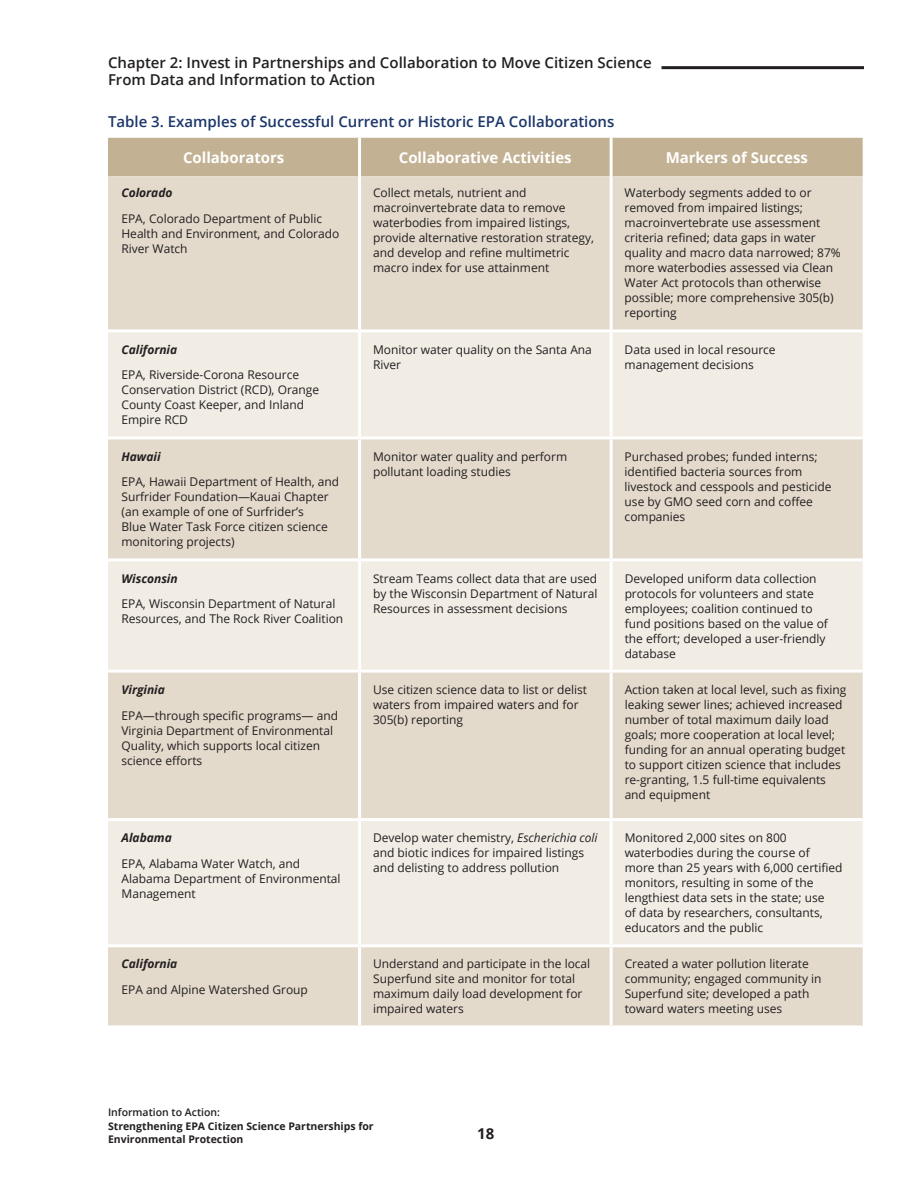
<style>
.page{position:relative;width:918px;height:1188px;background:#fff}
.page>*{position:absolute;margin:0;border:0;box-sizing:border-box;transform-origin:0 0}
.t1{font:600 15px/16.5px "Open Sans";color:#231f20}
.Table_Call_out{font:600 15px "Open Sans";color:#1c366a}
.Body{font:700 15px "Open Sans";letter-spacing:-.005em;color:#fff}
.t2{font:700 15px "Open Sans";color:#231f20}
.Body-2{font:12px/15px "Open Sans";letter-spacing:-.005em;color:#231f20}
.Body-3{font:italic 700 12px "Open Sans";letter-spacing:-.005em;color:#231f20}
.t3{font:700 10.5px/13.5px "Open Sans";color:#231f20}
.t4{font:600 10.5px "Open Sans";color:#231f20}
.s1{font-style:italic}
</style>
<div class="page">
<hr style="left:662px;top:66px;width:202px;height:3px;background:#231f20">
<div style="left:108px;top:138px;width:755px;height:38px;background:#c3b193"></div>
<div style="left:108px;top:176px;width:755px;height:849px;background:#e3dacc"></div>
<svg style="left:108px;top:332px;width:755px;height:612px;background:#eae4d9"></svg>
<hr style="left:108px;top:329px;width:252px;height:3px;background:#fff">
<hr style="left:360px;top:329px;width:251px;height:3px;background:#fff">
<hr style="left:611px;top:329px;width:252px;height:3px;background:#fff">
<hr style="left:108px;top:436px;width:252px;height:3px;background:#fff">
<hr style="left:360px;top:436px;width:251px;height:3px;background:#fff">
<hr style="left:611px;top:436px;width:252px;height:3px;background:#fff">
<hr style="left:108px;top:558px;width:252px;height:3px;background:#fff">
<hr style="left:360px;top:558px;width:251px;height:3px;background:#fff">
<hr style="left:611px;top:558px;width:252px;height:3px;background:#fff">
<hr style="left:108px;top:670px;width:252px;height:3px;background:#fff">
<hr style="left:360px;top:670px;width:251px;height:3px;background:#fff">
<hr style="left:611px;top:670px;width:252px;height:3px;background:#fff">
<hr style="left:108px;top:818px;width:252px;height:3px;background:#fff">
<hr style="left:360px;top:818px;width:251px;height:3px;background:#fff">
<hr style="left:611px;top:818px;width:252px;height:3px;background:#fff">
<hr style="left:108px;top:944px;width:252px;height:3px;background:#fff">
<hr style="left:360px;top:944px;width:251px;height:3px;background:#fff">
<hr style="left:611px;top:944px;width:252px;height:3px;background:#fff">
<hr style="left:358px;top:138px;width:3px;height:38px;background:#fff">
<hr style="left:610px;top:138px;width:3px;height:38px;background:#fff">
<hr style="left:358px;top:176px;width:3px;height:153px;background:#fff">
<hr style="left:610px;top:176px;width:3px;height:153px;background:#fff">
<hr style="left:358px;top:332px;width:3px;height:104px;background:#fff">
<hr style="left:610px;top:332px;width:3px;height:104px;background:#fff">
<hr style="left:358px;top:439px;width:3px;height:119px;background:#fff">
<hr style="left:610px;top:439px;width:3px;height:119px;background:#fff">
<hr style="left:358px;top:561px;width:3px;height:109px;background:#fff">
<hr style="left:610px;top:561px;width:3px;height:109px;background:#fff">
<hr style="left:358px;top:673px;width:3px;height:145px;background:#fff">
<hr style="left:610px;top:673px;width:3px;height:145px;background:#fff">
<hr style="left:358px;top:821px;width:3px;height:123px;background:#fff">
<hr style="left:610px;top:821px;width:3px;height:123px;background:#fff">
<hr style="left:358px;top:947px;width:3px;height:78px;background:#fff">
<hr style="left:610px;top:947px;width:3px;height:78px;background:#fff">
<p class="t1" style="left:108px;top:54px;width:545px">Chapter 2: Invest in Partnerships and Collaboration to Move Citizen Science<br>From Data and Information to Action</p>
<p class="Table_Call_out" style="left:108px;top:111px;width:508px">Table 3. Examples of Successful Current or Historic EPA Collaborations</p>
<p class="Body" style="left:183px;top:147px;width:103px">Collaborators</p>
<p class="Body" style="left:399px;top:147px;width:174px">Collaborative Activities</p>
<p class="Body" style="left:666px;top:147px;width:144px">Markers of Success</p>
<p class="Body-3" style="left:122px;top:185px;width:53px">Colorado</p>
<p class="Body-2" style="left:122px;top:211px;width:219px">EPA, Colorado Department of Public<br>Health and Environment, and Colorado<br>River Watch</p>
<p class="Body-2" style="left:373px;top:185px;width:222px">Collect metals, nutrient and macroinvertebrate data to remove waterbodies from impaired listings, provide alternative restoration strategy, and develop and refine multimetric macro index for use attainment</p>
<p class="Body-2" style="left:625px;top:185px;width:218px">Waterbody segments added to or removed from impaired listings; macroinvertebrate use assessment criteria refined; data gaps in water quality and macro data narrowed; 87% more waterbodies assessed via Clean<br>Water Act protocols than otherwise possible; more comprehensive 305(b) reporting</p>
<p class="Body-3" style="left:122px;top:341px;width:57px">California</p>
<p class="Body-2" style="left:122px;top:367px;width:199px">EPA, Riverside-Corona Resource<br>Conservation District (RCD), Orange<br>County Coast Keeper, and Inland<br>Empire RCD</p>
<p class="Body-3" style="left:122px;top:448px;width:41px">Hawaii</p>
<p class="Body-2" style="left:122px;top:474px;width:219px">EPA, Hawaii Department of Health, and Surfrider Foundation—Kauai Chapter (an example of one of Surfrider’s<br>Blue Water Task Force citizen science monitoring projects)</p>
<p class="Body-3" style="left:122px;top:570px;width:58px">Wisconsin</p>
<p class="Body-2" style="left:122px;top:596px;width:223px">EPA, Wisconsin Department of Natural<br>Resources, and The Rock River Coalition</p>
<p class="Body-3" style="left:122px;top:681px;width:45px">Virginia</p>
<p class="Body-2" style="left:122px;top:707px;width:218px">EPA—through specific programs— and<br>Virginia Department of Environmental<br>Quality, which supports local citizen science efforts</p>
<p class="Body-3" style="left:122px;top:829px;width:52px">Alabama</p>
<p class="Body-2" style="left:122px;top:856px;width:221px">EPA, Alabama Water Watch, and<br>Alabama Department of Environmental<br>Management</p>
<p class="Body-3" style="left:122px;top:956px;width:57px">California</p>
<p class="Body-2" style="left:122px;top:982px;width:188px">EPA and Alpine Watershed Group</p>
<p class="Body-2" style="left:373px;top:341px;width:220px">Monitor water quality on the Santa Ana<br>River</p>
<p class="Body-2" style="left:625px;top:341px;width:153px">Data used in local resource management decisions</p>
<p class="Body-2" style="left:373px;top:448px;width:196px">Monitor water quality and perform pollutant loading studies</p>
<p class="Body-2" style="left:625px;top:448px;width:208px">Purchased probes; funded interns; identified bacteria sources from livestock and cesspools and pesticide use by GMO seed corn and coffee companies</p>
<p class="Body-2" style="left:373px;top:570px;width:226px;text-align:justify">Stream Teams collect data that are used by the Wisconsin Department of Natural Resources in assessment decisions</p>
<p class="Body-2" style="left:625px;top:570px;width:205px">Developed uniform data collection protocols for volunteers and state employees; coalition continued to fund positions based on the value of the effort; developed a user-friendly database</p>
<p class="Body-2" style="left:373px;top:682px;width:215px">Use citizen science data to list or delist waters from impaired waters and for<br>305(b) reporting</p>
<p class="Body-2" style="left:625px;top:682px;width:223px">Action taken at local level, such as fixing leaking sewer lines; achieved increased number of total maximum daily load goals; more cooperation at local level; funding for an annual operating budget to support citizen science that includes re-granting, 1.5 full-time equivalents and equipment</p>
<p class="Body-2" style="left:373px;top:830px;width:226px">Develop water chemistry, <span class="s1">Escherichia coli </span>and biotic indices for impaired listings and delisting to address pollution</p>
<p class="Body-2" style="left:625px;top:830px;width:219px">Monitored 2,000 sites on 800 waterbodies during the course of more than 25 years with 6,000 certified monitors, resulting in some of the lengthiest data sets in the state; use<br>of data by researchers, consultants, educators and the public</p>
<p class="Body-2" style="left:373px;top:956px;width:219px">Understand and participate in the local<br>Superfund site and monitor for total maximum daily load development for impaired waters</p>
<p class="Body-2" style="left:625px;top:956px;width:198px">Created a water pollution literate community; engaged community in<br>Superfund site; developed a path toward waters meeting uses</p>
<p class="t4" style="left:108px;top:1105px;width:114px">Information to Action:</p>
<p class="t3" style="left:108px;top:1119px;width:267px">Strengthening EPA Citizen Science Partnerships for<br>Environmental Protection</p>
<p class="t2" style="left:477px;top:1123px;width:19px">18</p>
</div>
